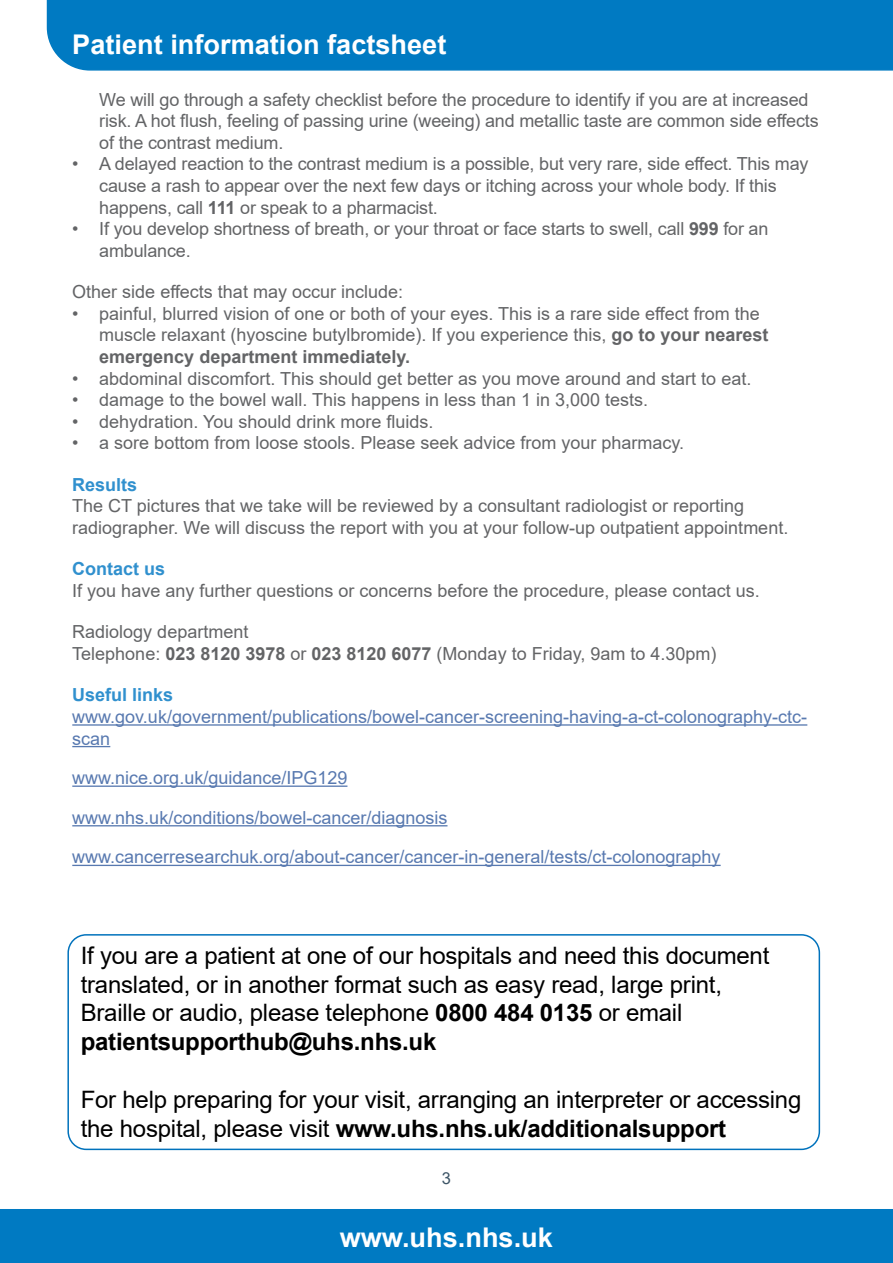
<style>
.page{position:relative;width:893px;height:1263px;background:#fff}
.page>*{position:absolute;margin:0;border:0;box-sizing:border-box;transform-origin:0 0}
.t1{font:700 27.15px "Arial";color:#fff}
.t2{font:24px/28.8px "Arial";letter-spacing:-.01em;color:#000}
.t3{font:18px/21.6px "Arial";color:#636466}
.t4{font:18px/21.6px "Arial";color:#5879b0}
.t5{font:700 18px "Arial";color:#3090ce}
.t6{font:16.5px "Arial";color:#3d5567}
.s1{font-weight:700}
</style>
<div class="page">
<div style="left:0;top:1209px;width:893px;height:54px;background:#007ac2"></div>
<div style="left:46px;top:0;width:847px;height:71px;background:#007ac2"></div>
<hr style="left:72px;top:724px;width:735px;height:2px;background:#5879b0">
<hr style="left:72px;top:746px;width:38px;height:1px;background:#5879b0">
<hr style="left:72px;top:785px;width:275px;height:2px;background:#5879b0">
<hr style="left:72px;top:825px;width:375px;height:1px;background:#5879b0">
<hr style="left:72px;top:865px;width:649px;height:1px;background:#5879b0">
<div style="left:67px;top:934px;width:753px;height:216px;border:2px solid #0072bc;border-radius:18px"></div>
<h1 class="t1" style="left:72px;top:25px;width:376px">Patient information factsheet</h1>
<p class="t3" style="left:99px;top:88px;width:721px">We will go through a safety checklist before the procedure to identify if you are at increased risk. A hot flush, feeling of passing urine (weeing) and metallic taste are common side effects of the contrast medium.</p>
<p class="t3" style="left:99px;top:153px;width:711px;text-indent:-27px">• A delayed reaction to the contrast medium is a possible, but very rare, side effect. This may cause a rash to appear over the next few days or itching across your whole body. If this happens, call <span class="s1">111</span> or speak to a pharmacist.</p>
<p class="t3" style="left:99px;top:218px;width:671px;text-indent:-27px">• If you develop shortness of breath, or your throat or face starts to swell, call <span class="s1">999</span> for an ambulance.</p>
<p class="t3" style="left:72px;top:281px;width:332px">Other side effects that may occur include:</p>
<p class="t3" style="left:99px;top:303px;width:671px;text-indent:-27px">• painful, blurred vision of one or both of your eyes. This is a rare side effect from the muscle relaxant (hyoscine butylbromide). If you experience this, <span class="s1">go to your nearest emergency department immediately.</span></p>
<p class="t3" style="left:72px;top:367px;width:681px">• abdominal discomfort. This should get better as you move around and start to eat.</p>
<p class="t3" style="left:72px;top:389px;width:577px">• damage to the bowel wall. This happens in less than 1 in 3,000 tests.</p>
<p class="t3" style="left:72px;top:411px;width:363px">• dehydration. You should drink more fluids.</p>
<p class="t3" style="left:72px;top:432px;width:613px">• a sore bottom from loose stools. Please seek advice from your pharmacy.</p>
<p class="t5" style="left:72px;top:472px;width:67px">Results</p>
<p class="t3" style="left:72px;top:495px;width:717px">The CT pictures that we take will be reviewed by a consultant radiologist or reporting radiographer. We will discuss the report with you at your follow-up outpatient appointment.</p>
<p class="t5" style="left:72px;top:556px;width:95px">Contact us</p>
<p class="t3" style="left:72px;top:580px;width:689px">If you have any further questions or concerns before the procedure, please contact us.</p>
<p class="t3" style="left:72px;top:621px;width:646px">Radiology department<br>Telephone: <span class="s1">023 8120 3978</span> or <span class="s1">023 8120 6077</span> (Monday to Friday, 9am to 4.30pm)</p>
<p class="t5" style="left:72px;top:682px;width:103px">Useful links</p>
<p class="t4" style="left:72px;top:706px;width:736px">www.gov.uk/government/publications/bowel-cancer-screening-having-a-ct-colonography-ctc&shy;scan</p>
<p class="t4" style="left:72px;top:758px;width:377px;line-height:39.6px">www.nice.org.uk/guidance/IPG129 www.nhs.uk/conditions/bowel-cancer/diagnosis</p>
<p class="t4" style="left:72px;top:846px;width:650px">www.cancerresearchuk.org/about-cancer/cancer-in-general/tests/ct-colonography</p>
<h2 class="t2" style="left:81px;top:941px;width:690px">If you are a patient at one of our hospitals and need this document translated, or in another format such as easy read, large print, Braille or audio, please telephone <span class="s1">0800 484 0135</span> or email <span class="s1">patientsupporthub@uhs.nhs.uk</span></h2>
<h2 class="t2" style="left:81px;top:1085px;width:722px">For help preparing for your visit, arranging an interpreter or accessing the hospital, please visit <span class="s1">www.uhs.nhs.uk/additionalsupport</span></h2>
<p class="t6" style="left:442px;top:1166px;width:11px">3</p>
<h1 class="t1" style="left:340px;top:1218px;width:215px">www.uhs.nhs.uk</h1>
</div>
